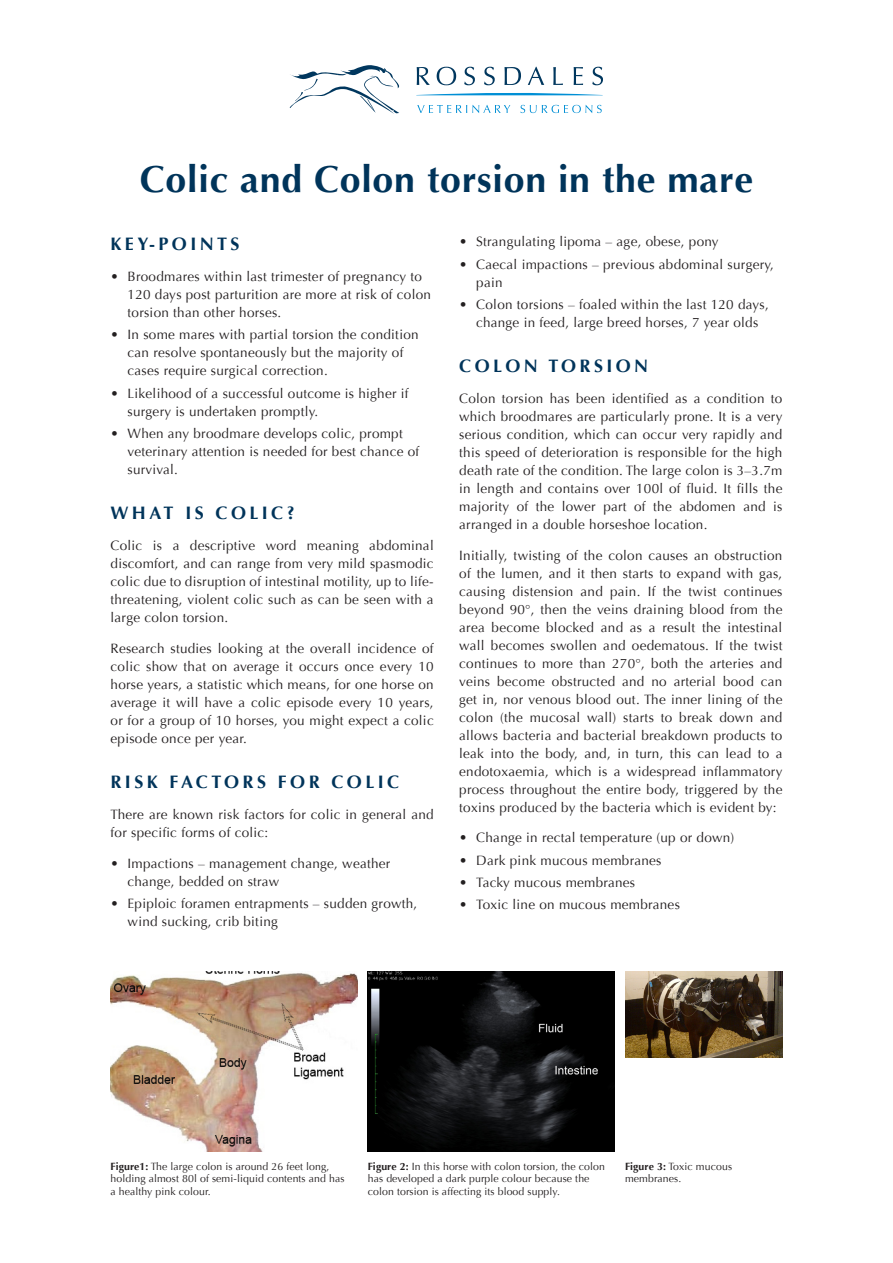
<style>
.page{position:relative;width:893px;height:1263px;background:#fff}
.page>*{position:absolute;margin:0;border:0;box-sizing:border-box;transform-origin:0 0}
.t1{font:700 37.5px "Optima";letter-spacing:.02em;color:#00345a}
.Head_2{font:700 18px "Optima";letter-spacing:.19em;color:#00345a}
.t2{font:13.5px/18px "Optima";letter-spacing:.02em;color:#231f20}
.t3{font:10.5px/12.6px "Optima";letter-spacing:.01em;color:#231f20}
.s1{font-weight:700}
</style>
<div class="page">
<svg style="left:290px;top:65px;width:109px;height:49px"></svg>
<svg style="left:417px;top:105px;width:93px;height:8px"></svg>
<svg style="left:520px;top:105px;width:82px;height:8px"></svg>
<svg style="left:417px;top:67px;width:13px;height:18px"></svg>
<svg style="left:437px;top:67px;width:19px;height:18px"></svg>
<svg style="left:464px;top:67px;width:11px;height:18px"></svg>
<svg style="left:484px;top:67px;width:11px;height:18px"></svg>
<svg style="left:504px;top:67px;width:17px;height:18px"></svg>
<svg style="left:528px;top:67px;width:16px;height:18px"></svg>
<svg style="left:553px;top:67px;width:10px;height:18px"></svg>
<svg style="left:574px;top:67px;width:9px;height:18px"></svg>
<svg style="left:592px;top:67px;width:11px;height:18px"></svg>
<svg style="left:418px;top:93px;width:183px;height:2px"></svg>
<img style="left:111px;top:972px;width:246px;height:179px">
<img style="left:368px;top:972px;width:246px;height:179px">
<img style="left:625px;top:972px;width:157px;height:85px">
<p class="t1" style="left:140px;top:157px;width:615px">Colic and Colon torsion in the mare</p>
<p class="Head_2" style="left:111px;top:234px;width:131px">KEY-POINTS</p>
<p class="t2" style="left:128px;top:268px;width:305px;text-indent:-17px">• Broodmares within last trimester of pregnancy to<br>120 days post parturition are more at risk of colon torsion than other horses.</p>
<p class="t2" style="left:128px;top:326px;width:293px;text-indent:-17px">• In some mares with partial torsion the condition can resolve spontaneously but the majority of cases require surgical correction.</p>
<p class="t2" style="left:128px;top:384px;width:283px;text-indent:-17px">• Likelihood of a successful outcome is higher if surgery is undertaken promptly.</p>
<p class="t2" style="left:128px;top:425px;width:293px;text-indent:-17px">• When any broodmare develops colic, prompt veterinary attention is needed for best chance of survival.</p>
<p class="Head_2" style="left:111px;top:503px;width:186px">WHAT IS COLIC?</p>
<p class="t2" style="left:111px;top:537px;width:325px;text-align:justify">Colic is a descriptive word meaning abdominal discomfort, and can range from very mild spasmodic colic due to disruption of intestinal motility, up to life&shy;threatening, violent colic such as can be seen with a large colon torsion.</p>
<p class="t2" style="left:111px;top:639px;width:325px;text-align:justify">Research studies looking at the overall incidence of colic show that on average it occurs once every 10 horse years, a statistic which means, for one horse on average it will have a colic episode every 10 years, or for a group of 10 horses, you might expect a colic episode once per year.</p>
<p class="Head_2" style="left:111px;top:771px;width:290px">RISK FACTORS FOR COLIC</p>
<p class="t2" style="left:111px;top:805px;width:325px">There are known risk factors for colic in general and for specific forms of colic:</p>
<p class="t2" style="left:128px;top:854px;width:264px;text-indent:-17px">• Impactions – management change, weather change, bedded on straw</p>
<p class="t2" style="left:128px;top:894px;width:291px;text-indent:-17px">• Epiploic foramen entrapments – sudden growth, wind sucking, crib biting</p>
<p class="t2" style="left:459px;top:233px;width:261px">• Strangulating lipoma – age, obese, pony</p>
<p class="t2" style="left:476px;top:255px;width:299px;text-indent:-17px">• Caecal impactions – previous abdominal surgery, pain</p>
<p class="t2" style="left:459px;top:295px;width:311px;text-align:center">• Colon torsions – foaled within the last 120 days, change in feed, large breed horses, 7 year olds</p>
<p class="Head_2" style="left:459px;top:355px;width:191px">COLON TORSION</p>
<p class="t2" style="left:459px;top:389px;width:325px;text-align:justify">Colon torsion has been identified as a condition to which broodmares are particularly prone. It is a very serious condition, which can occur very rapidly and this speed of deterioration is responsible for the high death rate of the condition. The large colon is 3–3.7m in length and contains over 100l of fluid. It fills the majority of the lower part of the abdomen and is arranged in a double horseshoe location.</p>
<p class="t2" style="left:459px;top:546px;width:325px;text-align:justify">Initially, twisting of the colon causes an obstruction of the lumen, and it then starts to expand with gas, causing distension and pain. If the twist continues beyond 90°, then the veins draining blood from the area become blocked and as a result the intestinal wall becomes swollen and oedematous. If the twist continues to more than 270°, both the arteries and veins become obstructed and no arterial bood can get in, nor venous blood out. The inner lining of the colon (the mucosal wall) starts to break down and allows bacteria and bacterial breakdown products to leak into the body, and, in turn, this can lead to a endotoxaemia, which is a widespread inflammatory process throughout the entire body, triggered by the toxins produced by the bacteria which is evident by:</p>
<p class="t2" style="left:459px;top:829px;width:277px">• Change in rectal temperature (up or down)</p>
<p class="t2" style="left:459px;top:851px;width:204px">• Dark pink mucous membranes</p>
<p class="t2" style="left:459px;top:873px;width:177px">• Tacky mucous membranes</p>
<p class="t2" style="left:459px;top:896px;width:222px">• Toxic line on mucous membranes</p>
<p class="t3" style="left:111px;top:1160px;width:235px"><span class="s1">Figure1:</span> The large colon is around 26 feet long, holding almost 80l of semi-liquid contents and has a healthy pink colour.</p>
<p class="t3" style="left:368px;top:1160px;width:238px"><span class="s1">Figure 2:</span> In this horse with colon torsion, the colon has developed a dark purple colour because the colon torsion is affecting its blood supply.</p>
<p class="t3" style="left:625px;top:1160px;width:108px"><span class="s1">Figure 3:</span> Toxic mucous membranes.</p>
</div>
